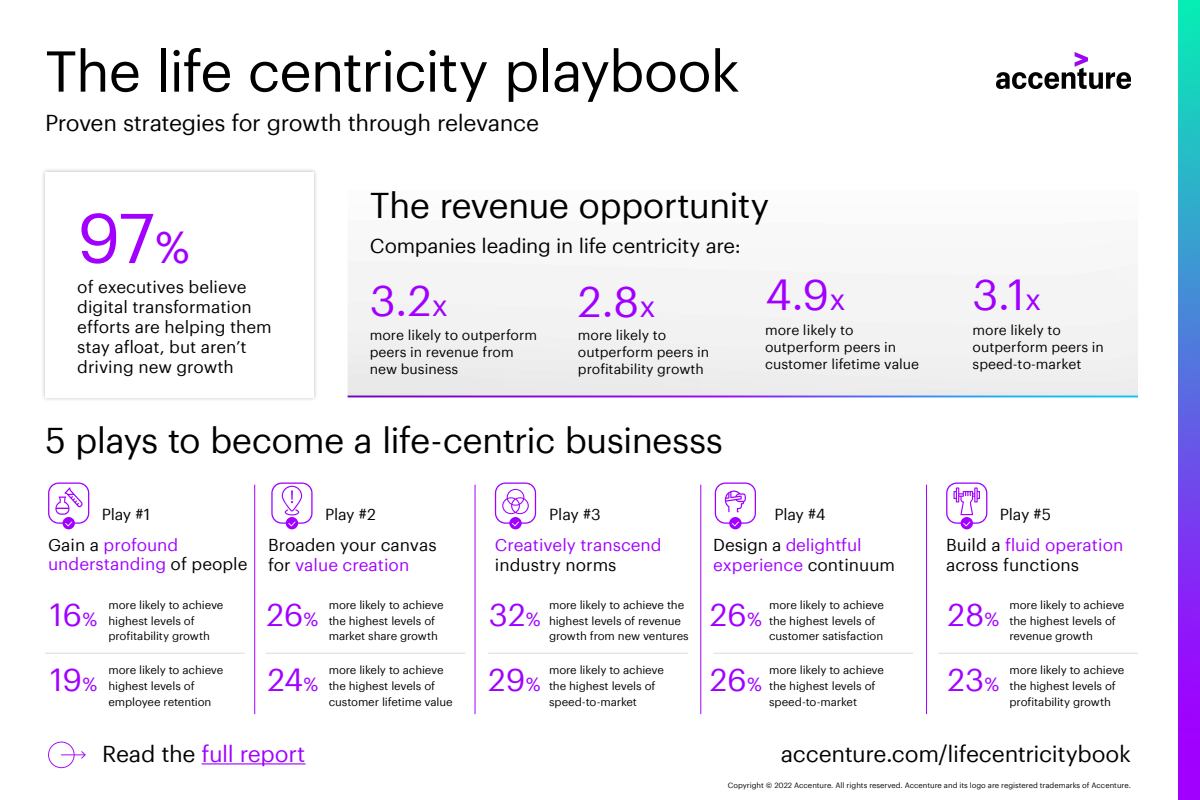
<style>
.page{position:relative;width:1200px;height:800px;background:#fff}
.page>*{position:absolute;margin:0;border:0;box-sizing:border-box;transform-origin:0 0}
.t1{font:68.75px "Graphik";color:#a100ff}
.t2{font:56.25px "Graphik";letter-spacing:-.03em;color:#000}
.t3{font:42.5px "Graphik";color:#a100ff}
.t4{font:35px "Graphik";letter-spacing:-.02em;color:#000}
.t5{font:31.25px "Graphik";letter-spacing:-.01em;color:#a100ff}
.t6{font:22.5px "Graphik";letter-spacing:-.02em;color:#000}
.t7{font:22.5px "Graphik";letter-spacing:-.015em;color:#a100ff}
.t8{font:20px "Graphik";letter-spacing:-.02em;color:#000}
.t9{font:16.88px/20px "Graphik";color:#000}
.t10{font:16.88px/20px "Graphik";color:#a100ff}
.t11{font:15.62px "Graphik";letter-spacing:-.015em;color:#000}
.t12{font:13.75px/16.9px "Graphik";color:#000}
.t13{font:11.25px/15.6px "Graphik";letter-spacing:-.015em;color:#000}
.t14{font:7.5px "Graphik";color:#000}
.s1{font-size:43.75px}
.s2{font-size:30px}
.s3{color:#000}
.s4{color:#a100ff}
.s5{font-size:18.75px}
</style>
<div class="page">
<img style="left:1178px;top:0;width:22px;height:800px">
<div style="left:348px;top:261px;width:790px;height:135px;background:#f2f2f3"></div>
<svg style="left:48px;top:482px;width:41px;height:47px"></svg>
<svg style="left:495px;top:482px;width:41px;height:47px"></svg>
<svg style="left:715px;top:482px;width:41px;height:47px"></svg>
<svg style="left:271px;top:482px;width:42px;height:47px"></svg>
<svg style="left:946px;top:482px;width:41px;height:47px"></svg>
<img style="left:997px;top:53px;width:134px;height:35px">
<div style="left:41px;top:167px;width:277px;height:235px;background:#000;opacity:.25"></div>
<div style="left:45px;top:172px;width:269px;height:225px;background:#fff"></div>
<hr style="left:202px;top:763px;width:104px;height:1px;background:#a100ff">
<hr style="left:254px;top:485px;width:1px;height:229px;background:#a100ff">
<hr style="left:475px;top:485px;width:1px;height:229px;background:#a100ff">
<hr style="left:701px;top:485px;width:1px;height:229px;background:#a100ff">
<hr style="left:926px;top:485px;width:1px;height:229px;background:#a100ff">
<hr style="left:488px;top:653px;width:200px;height:1px;background:#dcdcd6">
<hr style="left:713px;top:653px;width:200px;height:1px;background:#dcdcd6">
<hr style="left:938px;top:653px;width:200px;height:1px;background:#dcdcd6">
<hr style="left:266px;top:653px;width:199px;height:1px;background:#dcdcd6">
<hr style="left:45px;top:653px;width:200px;height:1px;background:#dcdcd6">
<svg style="left:48px;top:742px;width:38px;height:26px"></svg>
<h2 class="t2" style="left:45px;top:29px;width:696px">The life centricity playbook</h2>
<h3 class="t6" style="left:45px;top:106px;width:496px">Proven strategies for growth through relevance</h3>
<h1 class="t1" style="left:77px;top:187px;width:114px">97<span class="s1">%</span></h1>
<h3 class="t9" style="left:77px;top:275px;width:196px">of executives believe digital transformation efforts are helping them stay afloat, but aren’t driving new growth</h3>
<h3 class="t4" style="left:370px;top:179px;width:401px">The revenue opportunity</h3>
<h3 class="t8" style="left:370px;top:231px;width:373px">Companies leading in life centricity are:</h3>
<h3 class="t3" style="left:370px;top:269px;width:80px">3.2<span class="s2">x</span></h3>
<h3 class="t3" style="left:578px;top:270px;width:79px">2.8<span class="s2">x</span></h3>
<h3 class="t3" style="left:765px;top:262px;width:82px">4.9<span class="s2">x</span></h3>
<h3 class="t3" style="left:973px;top:262px;width:70px">3.1<span class="s2">x</span></h3>
<p class="t12" style="left:370px;top:326px;width:169px">more likely to outperform peers in revenue from new business</p>
<p class="t12" style="left:765px;top:321px;width:156px">more likely to outperform peers in customer lifetime value</p>
<p class="t12" style="left:578px;top:326px;width:133px">more likely to outperform peers in profitability growth</p>
<p class="t12" style="left:973px;top:321px;width:133px">more likely to outperform peers in speed-to-market</p>
<h3 class="t4" style="left:45px;top:415px;width:680px">5 plays to become a life-centric businesss</h3>
<h3 class="t11" style="left:102px;top:503px;width:50px">Play #1</h3>
<h3 class="t11" style="left:325px;top:503px;width:52px">Play #2</h3>
<h3 class="t11" style="left:549px;top:503px;width:53px">Play #3</h3>
<h3 class="t11" style="left:774px;top:503px;width:53px">Play #4</h3>
<h3 class="t11" style="left:1000px;top:503px;width:53px">Play #5</h3>
<h3 class="t10" style="left:48px;top:534px;width:201px;line-height:19.4px"><span class="s3">Gain a</span> profound understanding <span class="s3">of people</span></h3>
<h3 class="t9" style="left:268px;top:534px;width:170px">Broaden your canvas for <span class="s4">value creation</span></h3>
<h3 class="t10" style="left:713px;top:534px;width:183px"><span class="s3">Design a</span> delightful experience <span class="s3">continuum</span></h3>
<h3 class="t9" style="left:946px;top:534px;width:179px">Build a <span class="s4">fluid operation </span>across functions</h3>
<h3 class="t10" style="left:495px;top:534px;width:168px">Creatively transcend</h3>
<h3 class="t9" style="left:495px;top:554px;width:123px">industry norms</h3>
<p class="t13" style="left:108px;top:596px;width:116px">more likely to achieve highest levels of profitability growth</p>
<p class="t13" style="left:329px;top:596px;width:116px">more likely to achieve the highest levels of market share growth</p>
<p class="t13" style="left:549px;top:596px;width:141px">more likely to achieve the highest levels of revenue growth from new ventures</p>
<p class="t13" style="left:769px;top:596px;width:116px">more likely to achieve the highest levels of customer satisfaction</p>
<p class="t13" style="left:1010px;top:596px;width:116px">more likely to achieve the highest levels of revenue growth</p>
<p class="t13" style="left:108px;top:661px;width:116px">more likely to achieve highest levels of employee retention</p>
<p class="t13" style="left:329px;top:661px;width:125px">more likely to achieve the highest levels of customer lifetime value</p>
<p class="t13" style="left:549px;top:661px;width:116px">more likely to achieve the highest levels of speed-to-market</p>
<p class="t13" style="left:769px;top:661px;width:116px">more likely to achieve the highest levels of speed-to-market</p>
<p class="t13" style="left:1009px;top:661px;width:116px">more likely to achieve the highest levels of profitability growth</p>
<h3 class="t5" style="left:50px;top:591px;width:49px">16<span class="s5">%</span></h3>
<h3 class="t5" style="left:267px;top:591px;width:54px">26<span class="s5">%</span></h3>
<h3 class="t5" style="left:489px;top:591px;width:53px">32<span class="s5">%</span></h3>
<h3 class="t5" style="left:710px;top:591px;width:54px">26<span class="s5">%</span></h3>
<h3 class="t5" style="left:948px;top:591px;width:53px">28<span class="s5">%</span></h3>
<h3 class="t5" style="left:50px;top:656px;width:49px">19<span class="s5">%</span></h3>
<h3 class="t5" style="left:267px;top:656px;width:53px">24<span class="s5">%</span></h3>
<h3 class="t5" style="left:488px;top:656px;width:54px">29<span class="s5">%</span></h3>
<h3 class="t5" style="left:710px;top:656px;width:54px">26<span class="s5">%</span></h3>
<h3 class="t5" style="left:947px;top:656px;width:53px">23<span class="s5">%</span></h3>
<h3 class="t7" style="left:102px;top:737px;width:205px"><span class="s3">Read the</span> full report</h3>
<h3 class="t6" style="left:781px;top:737px;width:352px">accenture.com/lifecentricitybook</h3>
<p class="t14" style="left:728px;top:779px;width:404px">Copyright © 2022 Accenture. All rights reserved. Accenture and its logo are registered trademarks of Accenture.</p>
</div>
